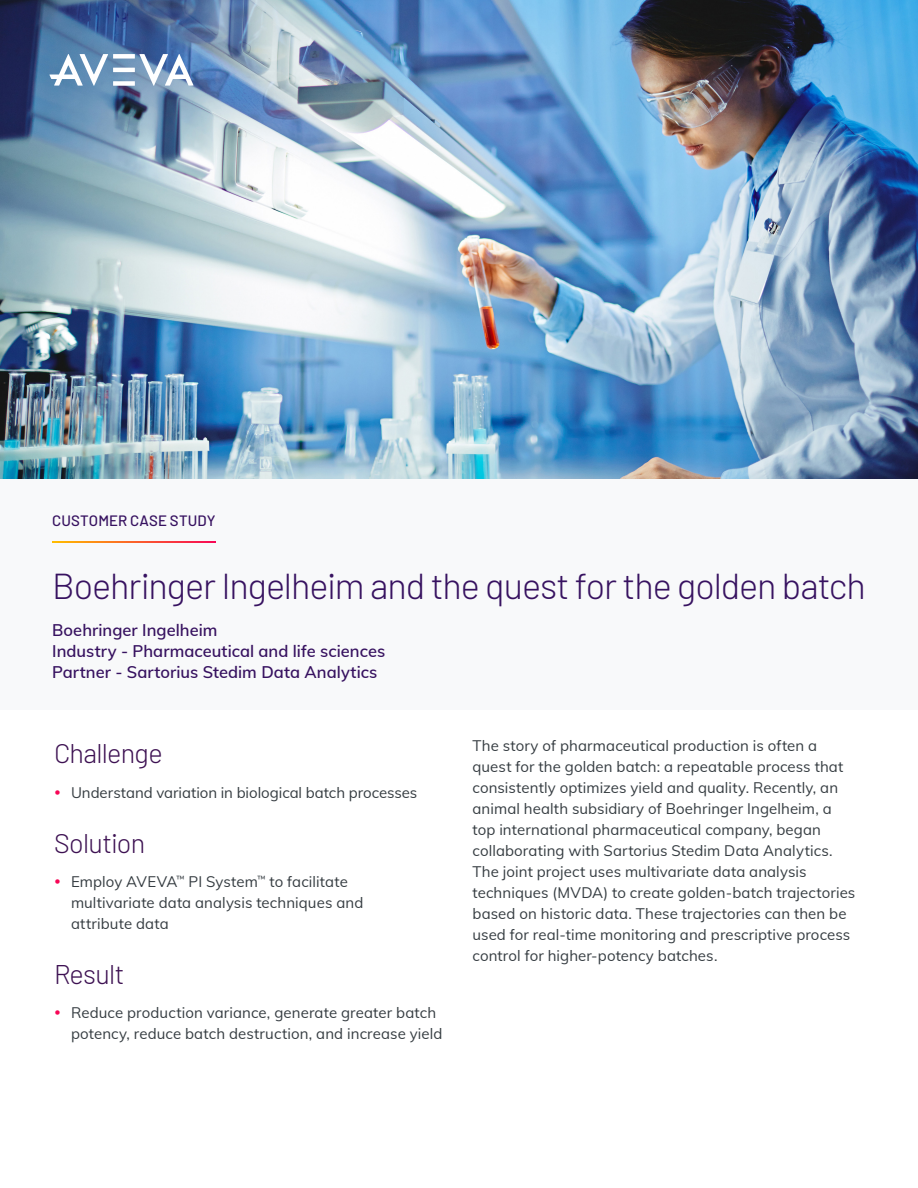
<style>
.page{position:relative;width:918px;height:1188px;background:#fff}
.page>*{position:absolute;margin:0;border:0;box-sizing:border-box;transform-origin:0 0}
.H2_Doc_Title{font:300 36px "Barlow";letter-spacing:-.03em;color:#371260}
.H3_Internal_Pages{font:300 27px "Barlow";letter-spacing:-.025em;color:#3d1152}
.Cover_-_Company_Name{font:600 16.5px/21px "Muli";color:#371260}
.Body_Copy{font:15px/21px "Muli";letter-spacing:.005em;color:#363d42}
.Doc_Content_Type{font:500 15px "Barlow";letter-spacing:.01em;color:#371260}
</style>
<div class="page">
<img style="left:0;top:0;width:918px;height:479px">
<div style="left:0;top:479px;width:918px;height:231px;background:#f8f9fa"></div>
<svg style="left:52px;top:541px;width:163px;height:2px"></svg>
<div style="left:113px;top:81px;width:22px;height:5px;background:#fff"></div>
<hr style="left:113px;top:68px;width:22px;height:4px;background:#fff">
<div style="left:113px;top:54px;width:22px;height:5px;background:#fff"></div>
<svg style="left:49px;top:54px;width:59px;height:32px"></svg>
<svg style="left:139px;top:54px;width:55px;height:32px"></svg>
<p class="Doc_Content_Type" style="left:52px;top:510px;width:165px">CUSTOMER CASE STUDY</p>
<p class="H2_Doc_Title" style="left:52px;top:560px;width:815px">Boehringer Ingelheim and the quest for the golden batch</p>
<p class="Cover_-_Company_Name" style="left:52px;top:619px;width:335px">Boehringer Ingelheim<br>Industry - Pharmaceutical and life sciences<br>Partner - Sartorius Stedim Data Analytics</p>
<p class="H3_Internal_Pages" style="left:54px;top:734px;width:110px">Challenge</p>
<p class="Body_Copy" style="left:71px;top:781px;width:348px">Understand variation in biological batch processes</p>
<p class="H3_Internal_Pages" style="left:54px;top:823px;width:93px">Solution</p>
<p class="Body_Copy" style="left:71px;top:870px;width:294px">Employ AVEVA<sup>™</sup> PI System<sup>™</sup> to facilitate multivariate data analysis techniques and attribute data</p>
<p class="H3_Internal_Pages" style="left:54px;top:955px;width:72px">Result</p>
<p class="Body_Copy" style="left:71px;top:1002px;width:373px">Reduce production variance, generate greater batch potency, reduce batch destruction, and increase yield</p>
<p class="Body_Copy" style="left:472px;top:735px;width:384px">The story of pharmaceutical production is often a quest for the golden batch: a repeatable process that consistently optimizes yield and quality. Recently, an animal health subsidiary of Boehringer Ingelheim, a top international pharmaceutical company, began collaborating with Sartorius Stedim Data Analytics.<br>The joint project uses multivariate data analysis techniques (MVDA) to create golden-batch trajectories based on historic data. These trajectories can then be used for real-time monitoring and prescriptive process control for higher-potency batches.</p>
</div>
